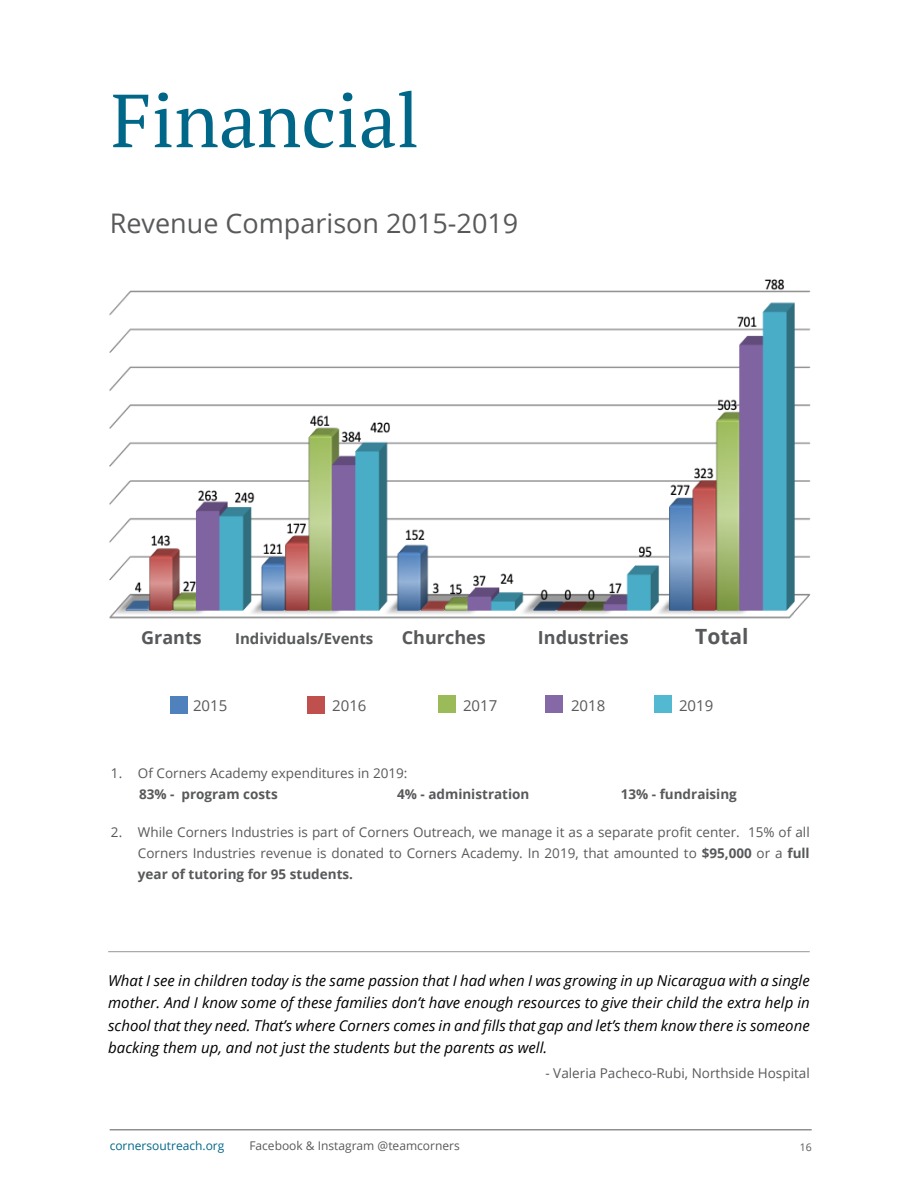
<style>
.page{position:relative;width:918px;height:1188px;background:#fff}
.page>*{position:absolute;margin:0;border:0;box-sizing:border-box;transform-origin:0 0}
.t1{font:75px "PT Serif";color:#006789}
.t2{font:27px "Open Sans";color:#58595b}
.t3{font:700 21px "Open Sans";color:#58595b}
.t4{font:700 18px "Open Sans";color:#58595b}
.t5{font:italic 15px/22.5px "Open Sans";color:#000;text-align:justify}
.t6{font:15px "Open Sans";color:#58595b}
.t7{font:700 15px "Open Sans";color:#58595b}
.t8{font:13.5px/21px "Open Sans";color:#58595b;text-align:justify}
.t9{font:700 13.5px "Open Sans";color:#58595b}
.t10{font:12px "Open Sans";color:#58595b}
.t11{font:12px "Open Sans";color:#006789}
.t12{font:10.5px "Open Sans";color:#58595b}
.s1{font-weight:700}
</style>
<div class="page">
<div style="left:170px;top:696px;width:18px;height:18px;background:#4f81bd"></div>
<div style="left:307px;top:696px;width:17px;height:18px;background:#c0504d"></div>
<div style="left:438px;top:695px;width:18px;height:18px;background:#9bbb59"></div>
<div style="left:545px;top:695px;width:18px;height:18px;background:#8568a6"></div>
<div style="left:654px;top:695px;width:18px;height:18px;background:#53b8d2"></div>
<img style="left:109px;top:279px;width:702px;height:340px">
<hr style="left:108px;top:951px;width:702px;height:1px;background:#939598">
<hr style="left:110px;top:1129px;width:702px;height:1px;background:#58595b">
<h1 class="t1" style="left:111px;top:72px;width:310px">Financial</h1>
<h2 class="t2" style="left:110px;top:205px;width:410px">Revenue Comparison 2015-2019</h2>
<p class="t4" style="left:141px;top:625px;width:62px">Grants</p>
<p class="t7" style="left:235px;top:628px;width:140px">Individuals/Events</p>
<p class="t4" style="left:402px;top:625px;width:85px">Churches</p>
<p class="t4" style="left:538px;top:625px;width:93px">Industries</p>
<h3 class="t3" style="left:695px;top:622px;width:55px">Total</h3>
<p class="t6" style="left:193px;top:695px;width:36px">2015</p>
<p class="t6" style="left:332px;top:695px;width:36px">2016</p>
<p class="t6" style="left:463px;top:695px;width:36px">2017</p>
<p class="t6" style="left:571px;top:695px;width:36px">2018</p>
<p class="t6" style="left:679px;top:695px;width:36px">2019</p>
<p class="t8" style="left:111px;top:762px;width:298px">1. Of Corners Academy expenditures in 2019:</p>
<p class="t9" style="left:139px;top:784px;width:140px">83% - program costs</p>
<p class="t9" style="left:397px;top:784px;width:134px">4% - administration</p>
<p class="t9" style="left:621px;top:784px;width:118px">13% - fundraising</p>
<p class="t8" style="left:138px;top:821px;width:673px;text-indent:-27px">2. While Corners Industries is part of Corners Outreach, we manage it as a separate profit center. 15% of all Corners Industries revenue is donated to Corners Academy. In 2019, that amounted to <span class="s1">$95,000</span> or a <span class="s1">full year of tutoring for 95 students.</span></p>
<p class="t5" style="left:108px;top:969px;width:703px">What I see in children today is the same passion that I had when I was growing in up Nicaragua with a single mother. And I know some of these families don’t have enough resources to give their child the extra help in school that they need. That’s where Corners comes in and fills that gap and let’s them know there is someone backing them up, and not just the students but the parents as well.</p>
<p class="t8" style="left:545px;top:1062px;width:266px">- Valeria Pacheco-Rubi, Northside Hospital</p>
<p class="t11" style="left:110px;top:1138px;width:116px">cornersoutreach.org</p>
<p class="t10" style="left:249px;top:1138px;width:212px">Facebook &amp; Instagram @teamcorners</p>
<p class="t12" style="left:800px;top:1140px;width:14px">16</p>
</div>
